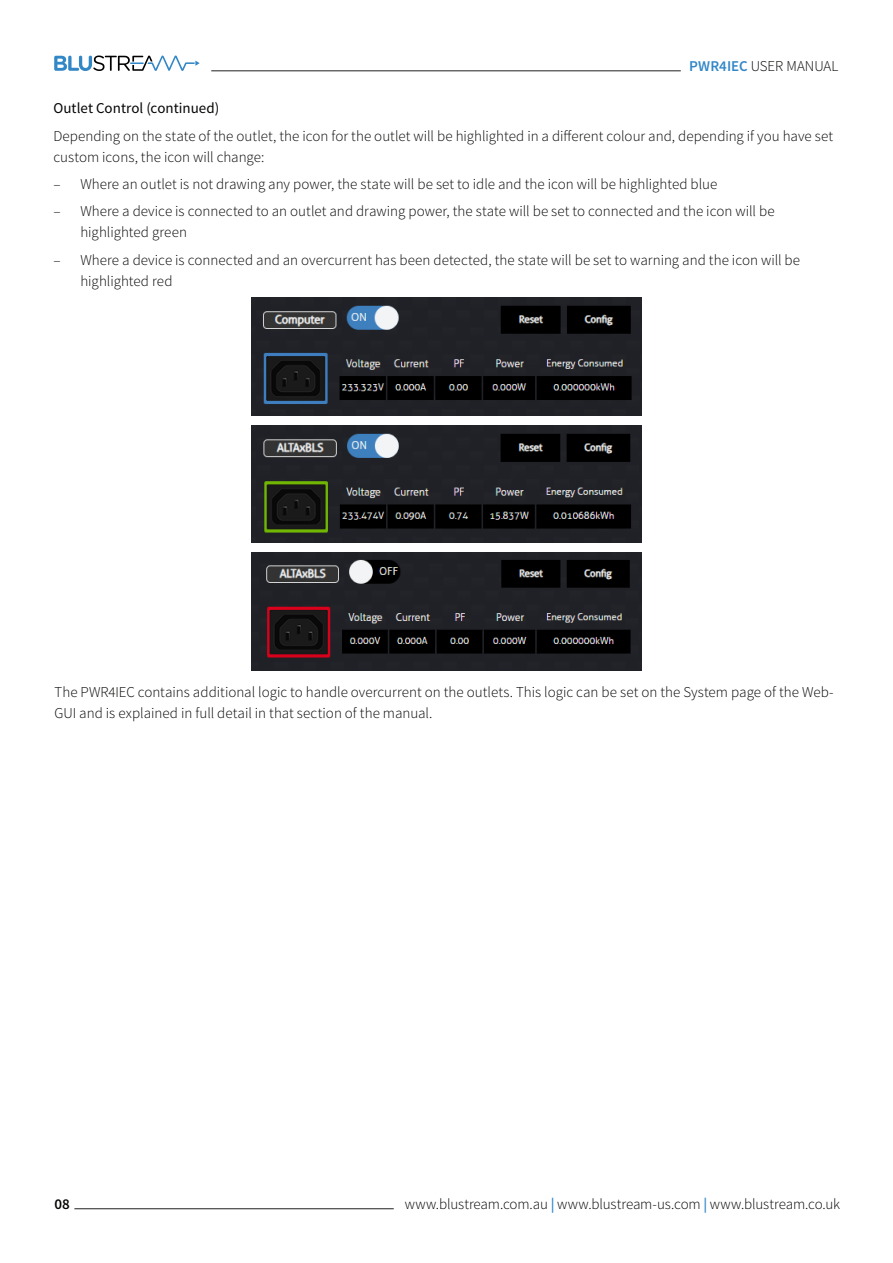
<style>
.page{position:relative;width:893px;height:1263px;background:#fff}
.page>*{position:absolute;margin:0;border:0;box-sizing:border-box;transform-origin:0 0}
.Bodycopy_2{font:300 15px/21px "Source Sans Pro";color:#040503}
.Bodycopy_2-2{font:15px "Source Sans Pro";color:#040503}
.t1{font:600 15px "Source Sans Pro";color:#040503}
.s1{font-weight:600;color:#3287c7}
</style>
<div class="page">
<hr style="left:211px;top:71px;width:470px;height:1px;background:#231f20">
<svg style="left:54px;top:55px;width:146px;height:16px"></svg>
<hr style="left:74px;top:1208px;width:320px;height:1px;background:#231f20">
<img style="left:252px;top:553px;width:389px;height:118px">
<img style="left:252px;top:426px;width:389px;height:116px">
<img style="left:252px;top:297px;width:389px;height:119px">
<p class="Bodycopy_2" style="left:689px;top:56px;width:151px"><span class="s1">PWR4IEC</span> USER MANUAL</p>
<p class="Bodycopy_2-2" style="left:53px;top:99px;width:167px">Outlet Control (continued)</p>
<p class="Bodycopy_2" style="left:53px;top:125px;width:781px">Depending on the state of the outlet, the icon for the outlet will be highlighted in a different colour and, depending if you have set custom icons, the icon will change:</p>
<p class="Bodycopy_2" style="left:53px;top:174px;width:666px">– Where an outlet is not drawing any power, the state will be set to idle and the icon will be highlighted blue</p>
<p class="Bodycopy_2" style="left:80px;top:201px;width:696px;text-indent:-27px">– Where a device is connected to an outlet and drawing power, the state will be set to connected and the icon will be highlighted green</p>
<p class="Bodycopy_2" style="left:80px;top:249px;width:721px;text-indent:-27px">– Where a device is connected and an overcurrent has been detected, the state will be set to warning and the icon will be highlighted red</p>
<p class="Bodycopy_2" style="left:55px;top:682px;width:781px">The PWR4IEC contains additional logic to handle overcurrent on the outlets. This logic can be set on the System page of the Web-<br>GUI and is explained in full detail in that section of the manual.</p>
<p class="t1" style="left:55px;top:1194px;width:17px">08</p>
<p class="Bodycopy_2" style="left:405px;top:1193px;width:437px">www.blustream.com.au <span class="s1">|</span> www.blustream-us.com <span class="s1">|</span> www.blustream.co.uk</p>
</div>
